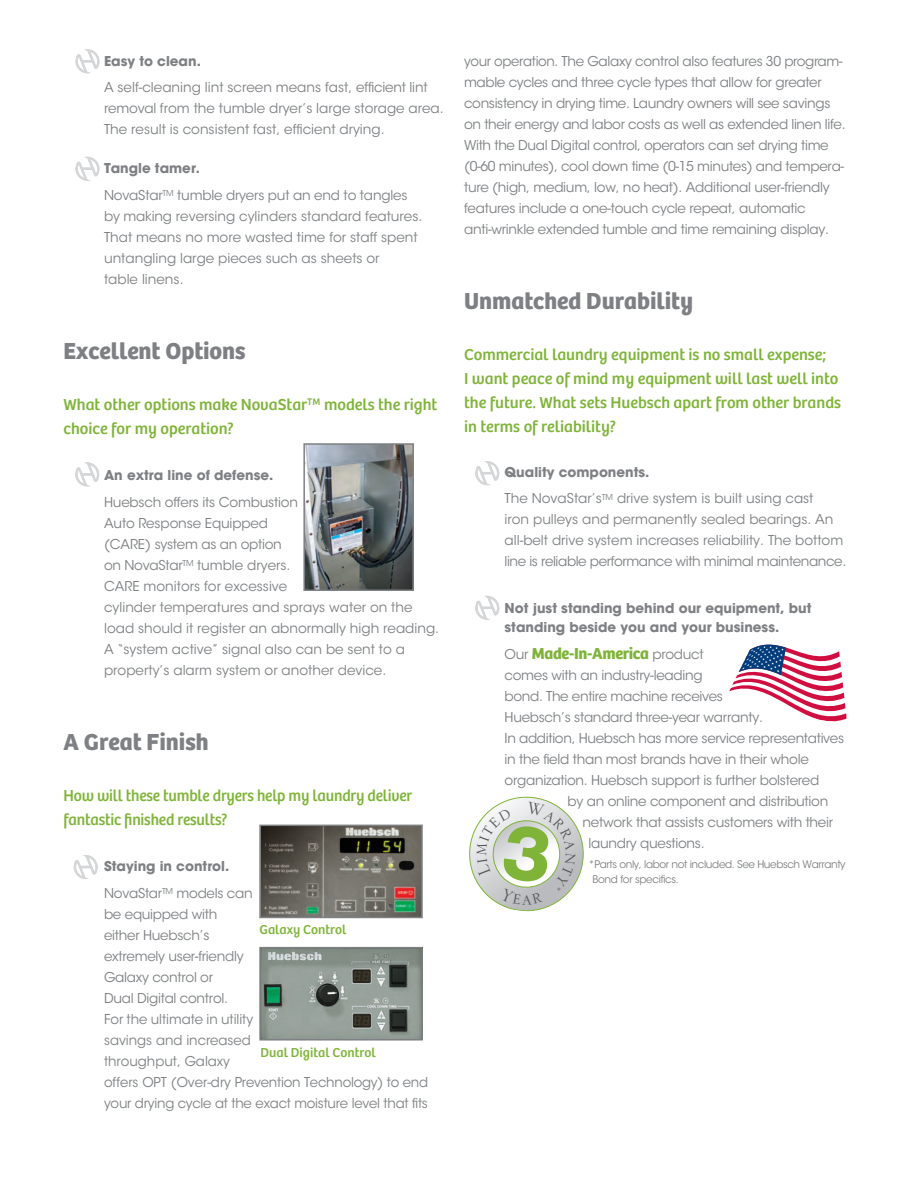
<style>
.page{position:relative;width:918px;height:1188px;background:#fff}
.page>*{position:absolute;margin:0;border:0;box-sizing:border-box;transform-origin:0 0}
.t1{font:700 24px "Bree";color:#7e8083}
.t2{font:16.5px/24px "Bree";color:#7fb438}
.t3{font:16.5px/24px "Bree";color:#7fb438;scale:.95 1}
.t4{font:700 16.5px "Bree";letter-spacing:-.02em;color:#7fb438}
.t5{font:13.5px/21px "ITC Avant Garde Std";letter-spacing:-.02em;color:#7e8083}
.t6{font:13.5px/21px "ITC Avant Garde Std";color:#7e8083}
.t7{font:700 13.5px/19.5px "ITC Avant Garde Std";color:#7e8083}
.t8{font:13.5px "Bree";color:#7fb438}
.t9{font:10.5px/15px "ITC Avant Garde Std";letter-spacing:-.035em;color:#7e8083}
.s1{font-family:"ITC Avant Garde Std";font-weight:400;font-size:13.5px;color:#7e8083}
</style>
<div class="page">
<svg style="left:76px;top:49px;width:23px;height:24px"></svg>
<svg style="left:75px;top:462px;width:24px;height:24px"></svg>
<svg style="left:74px;top:855px;width:24px;height:24px"></svg>
<svg style="left:475px;top:461px;width:24px;height:24px"></svg>
<svg style="left:475px;top:596px;width:24px;height:24px"></svg>
<svg style="left:76px;top:157px;width:23px;height:24px"></svg>
<img style="left:306px;top:446px;width:105px;height:142px">
<div style="left:303px;top:443px;width:111px;height:148px;border:2px solid #7e8083"></div>
<img style="left:262px;top:828px;width:158px;height:87px">
<div style="left:259px;top:825px;width:164px;height:93px;border:2px solid #7e8083"></div>
<img style="left:262px;top:950px;width:158px;height:88px">
<div style="left:259px;top:947px;width:164px;height:94px;border:2px solid #7e8083"></div>
<svg style="left:729px;top:644px;width:118px;height:78px"></svg>
<svg style="left:469px;top:796px;width:115px;height:116px"></svg>
<p class="t7" style="left:104px;top:51px;width:98px">Easy to clean.</p>
<p class="t6" style="left:104px;top:77px;width:341px">A self-cleaning lint screen means fast, efficient lint removal from the tumble dryer’s large storage area.<br>The result is consistent fast, efficient drying.</p>
<p class="t7" style="left:104px;top:159px;width:98px">Tangle tamer.</p>
<p class="t6" style="left:104px;top:185px;width:320px">NovaStar<sup>TM</sup> tumble dryers put an end to tangles by making reversing cylinders standard features.<br>That means no more wasted time for staff spent untangling large pieces such as sheets or<br>table linens.</p>
<p class="t1" style="left:64px;top:336px;width:184px">Excellent Options</p>
<p class="t2" style="left:64px;top:392px;width:375px">What other options make NovaStar<sup>TM</sup> models the right choice for my operation?</p>
<p class="t7" style="left:104px;top:465px;width:171px">An extra line of defense.</p>
<p class="t6" style="left:104px;top:491px;width:337px">Huebsch offers its Combustion<br>Auto Response Equipped<br>(CARE) system as an option<br>on NovaStar<sup>TM</sup> tumble dryers.<br>CARE monitors for excessive<br>cylinder temperatures and sprays water on the load should it register an abnormally high reading.<br>A “system active” signal also can be sent to a property’s alarm system or another device.</p>
<p class="t1" style="left:64px;top:727px;width:147px">A Great Finish</p>
<p class="t3" style="left:64px;top:783px;width:369px">How will these tumble dryers help my laundry deliver fantastic finished results?</p>
<p class="t7" style="left:104px;top:856px;width:127px">Staying in control.</p>
<p class="t5" style="left:104px;top:882px;width:326px">NovaStar<sup>TM</sup> models can<br>be equipped with<br>either Huebsch’s<br>extremely user-friendly<br>Galaxy control or<br>Dual Digital control.<br>For the ultimate in utility<br>savings and increased<br>throughput, Galaxy<br>offers OPT (Over-dry Prevention Technology) to end your drying cycle at the exact moisture level that fits</p>
<p class="t8" style="left:260px;top:921px;width:89px">Galaxy Control</p>
<p class="t8" style="left:261px;top:1044px;width:117px">Dual Digital Control</p>
<p class="t5" style="left:464px;top:51px;width:383px">your operation. The Galaxy control also features 30 program&shy;mable cycles and three cycle types that allow for greater consistency in drying time. Laundry owners will see savings on their energy and labor costs as well as extended linen life.<br>With the Dual Digital control, operators can set drying time (0-60 minutes), cool down time (0-15 minutes) and tempera&shy;ture (high, medium, low, no heat). Additional user-friendly features include a one-touch cycle repeat, automatic anti-wrinkle extended tumble and time remaining display.</p>
<p class="t1" style="left:464px;top:286px;width:230px">Unmatched Durability</p>
<p class="t2" style="left:464px;top:343px;width:379px">Commercial laundry equipment is no small expense;<br>I want peace of mind my equipment will last well into the future. What sets Huebsch apart from other brands in terms of reliability?</p>
<p class="t7" style="left:505px;top:462px;width:146px">Quality components.</p>
<p class="t6" style="left:505px;top:488px;width:343px">The NovaStar’s<sup>TM</sup> drive system is built using cast<br>iron pulleys and permanently sealed bearings. An all-belt drive system increases reliability. The bottom line is reliable performance with minimal maintenance.</p>
<p class="t7" style="left:505px;top:598px;width:308px">Not just standing behind our equipment, but standing beside you and your business.</p>
<p class="t4" style="left:505px;top:643px;width:201px"><span class="s1">Our</span> Made-In-America <span class="s1">product</span></p>
<p class="t5" style="left:505px;top:665px;width:200px">comes with an industry-leading</p>
<p class="t5" style="left:505px;top:686px;width:220px">bond. The entire machine receives</p>
<p class="t5" style="left:505px;top:707px;width:260px">Huebsch’s standard three-year warranty.</p>
<p class="t5" style="left:505px;top:728px;width:341px">In addition, Huebsch has more service representatives</p>
<p class="t5" style="left:505px;top:749px;width:306px">in the field than most brands have in their whole</p>
<p class="t5" style="left:505px;top:770px;width:316px">organization. Huebsch support is further bolstered</p>
<p class="t5" style="left:568px;top:791px;width:262px">by an online component and distribution</p>
<p class="t5" style="left:583px;top:812px;width:252px">network that assists customers with their</p>
<p class="t5" style="left:589px;top:833px;width:118px">laundry questions.</p>
<p class="t9" style="left:592px;top:857px;width:255px;text-indent:-4px">*Parts only, labor not included. See Huebsch Warranty<br>Bond for specifics.</p>
</div>
